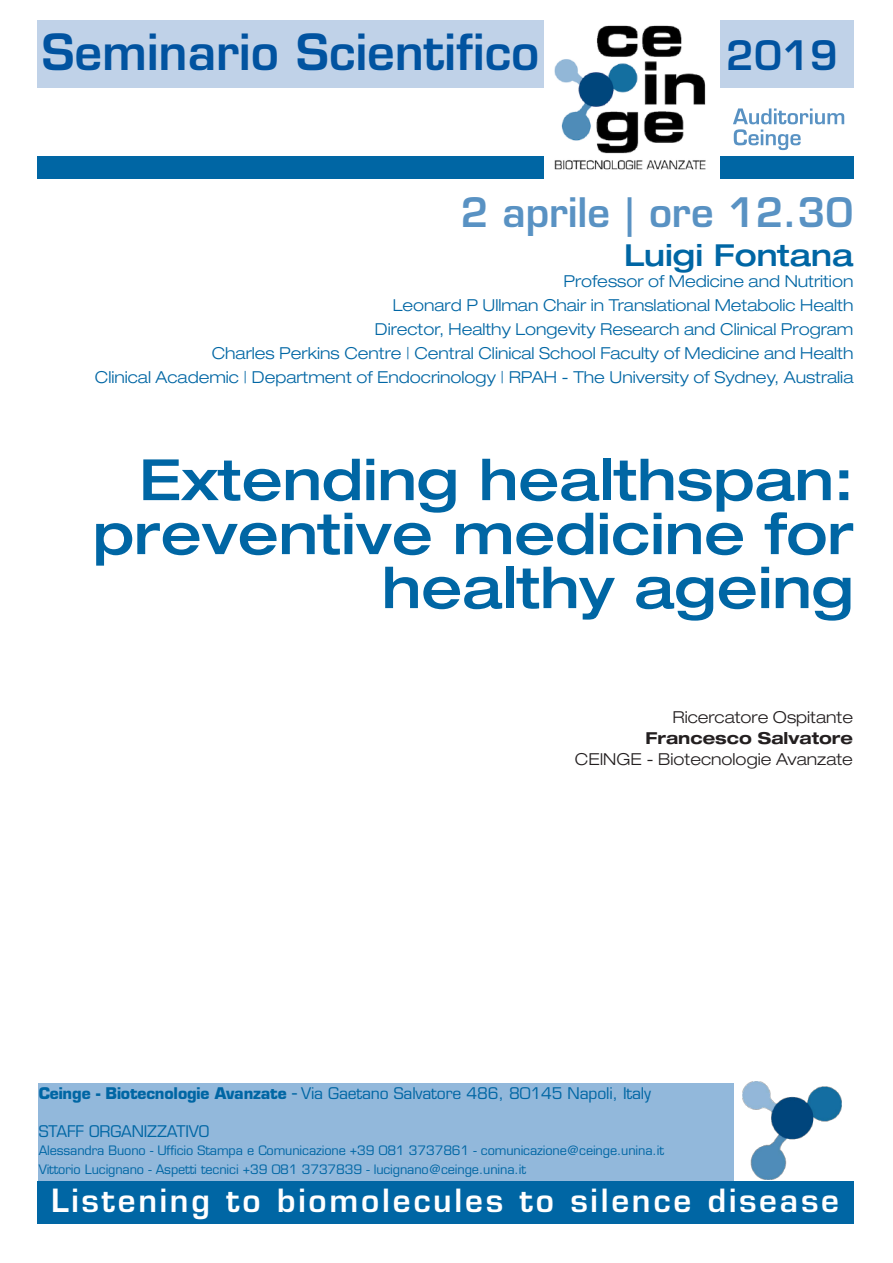
<style>
.page{position:relative;width:893px;height:1263px;background:#fff}
.page>*{position:absolute;margin:0;border:0;box-sizing:border-box;transform-origin:0 0}
.t1{font:500 expanded 57px/54px "Helvetica Neue";color:#0066a4;text-align:right}
.t2{font:600 48.6px "Eurostile";color:#0153a0}
.t3{font:600 39.6px "Eurostile";color:#5992c3}
.t4{font:600 39.6px "Eurostile";color:#0153a0}
.t5{font:600 31.2px "Eurostile";letter-spacing:.09em;color:#fff}
.t6{font:500 expanded 30.3px "Helvetica Neue";color:#0066a4}
.t7{font:300 expanded 16.5px/24px "Helvetica Neue";color:#0066a4;text-align:right}
.t8{font:300 expanded 16.5px "Helvetica Neue";color:#231f20}
.t9{font:700 expanded 16.5px "Helvetica Neue";color:#231f20}
.t10{font:15.75px "Eurostile";letter-spacing:-.01em;color:#0066a4}
.t11{font:12.75px/18.8px "Eurostile";letter-spacing:-.01em;color:#0066a4}
.s1{font-weight:700}
.s2{font-size:18.75px}
</style>
<div class="page">
<div style="left:37px;top:1181px;width:816px;height:42px;background:#0066a4"></div>
<div style="left:38px;top:157px;width:816px;height:22px;background:#0066a4"></div>
<svg style="left:733px;top:108px;width:111px;height:42px"></svg>
<div style="left:38px;top:1083px;width:696px;height:98px;background:#92b8db"></div>
<img style="left:743px;top:1082px;width:99px;height:97px">
<div style="left:37px;top:20px;width:816px;height:68px;background:#c0d2e8"></div>
<img style="left:544px;top:20px;width:176px;height:159px">
<h2 class="t2" style="left:42px;top:21px;width:499px">Seminario Scientifico</h2>
<h3 class="t4" style="left:726px;top:31px;width:113px">2019</h3>
<h3 class="t3" style="left:461px;top:187px;width:394px">2 aprile | ore 12.30</h3>
<h3 class="t6" style="left:624px;top:236px;width:231px">Luigi Fontana</h3>
<p class="t7" style="left:95px;top:269px;width:760px">Professor of Medicine and Nutrition<br>Leonard P Ullman Chair in Translational Metabolic Health<br>Director, Healthy Longevity Research and Clinical Program<br>Charles Perkins Centre | Central Clinical School Faculty of Medicine and Health<br>Clinical Academic | Department of Endocrinology | RPAH - The University of Sydney, Australia</p>
<h1 class="t1" style="left:93px;top:451px;width:762px">Extending healthspan: preventive medicine for healthy ageing</h1>
<p class="t8" style="left:672px;top:707px;width:182px">Ricercatore Ospitante</p>
<p class="t9" style="left:645px;top:728px;width:209px">Francesco Salvatore</p>
<p class="t8" style="left:575px;top:749px;width:280px">CEINGE - Biotecnologie Avanzate</p>
<p class="t10" style="left:39px;top:1083px;width:614px"><span class="s1">Ceinge - Biotecnologie Avanzate</span> <span class="s2">-</span> Via Gaetano Salvatore 486, 80145 Napoli, Italy</p>
<p class="t10" style="left:39px;top:1121px;width:172px">STAFF ORGANIZZATIVO</p>
<p class="t11" style="left:39px;top:1141px;width:627px">Alessandra Buono - Ufficio Stampa e Comunicazione +39 081 3737861 - comunicazione@ceinge.unina.it<br>Vittorio Lucignano - Aspetti tecnici +39 081 3737839 - lucignano@ceinge.unina.it</p>
<h3 class="t5" style="left:51px;top:1181px;width:789px">Listening to biomolecules to silence disease</h3>
</div>
